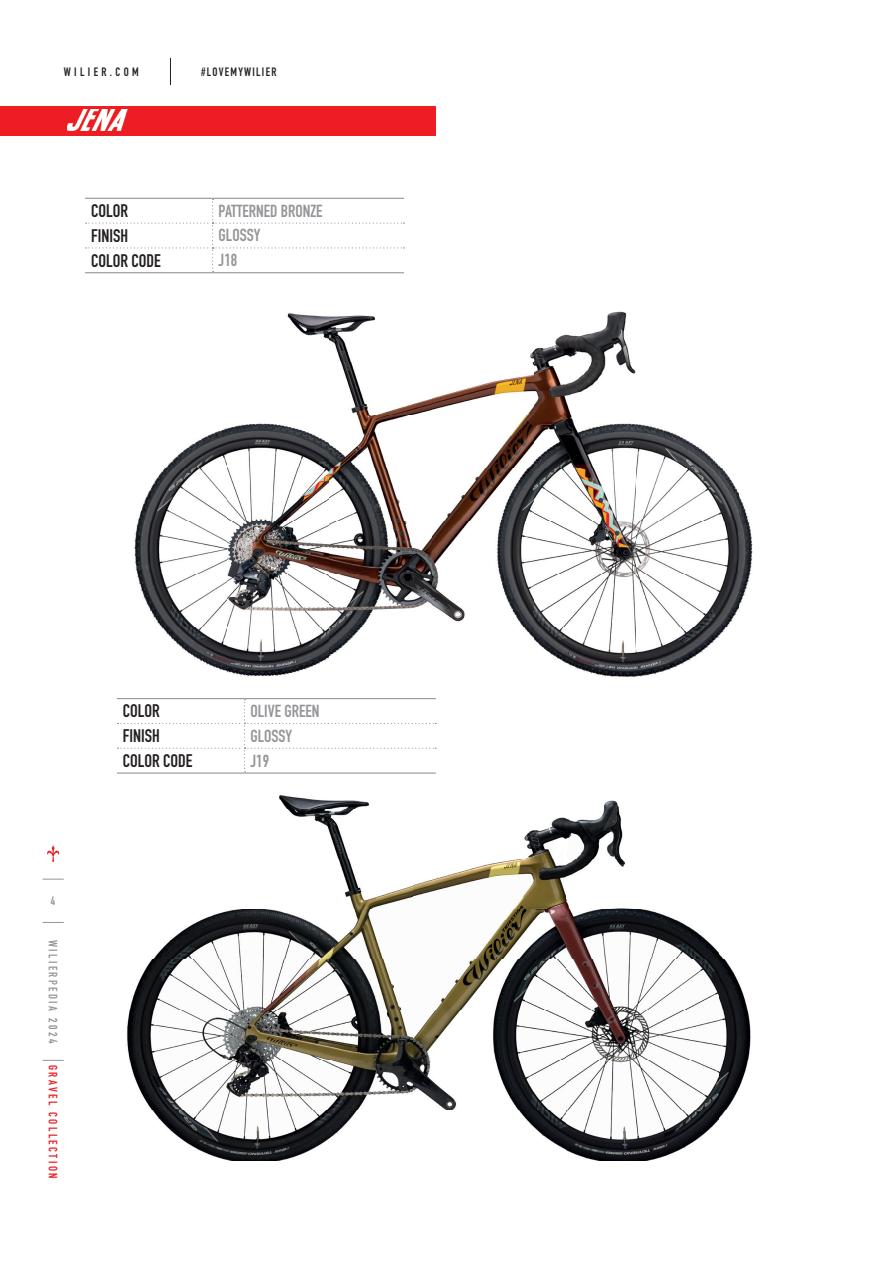
<style>
.page{position:relative;width:893px;height:1263px;background:#fff}
.page>*{position:absolute;margin:0;border:0;box-sizing:border-box;transform-origin:0 0}
.t1{font:18px "DIN Engschrift Std";color:#231f20}
.t2{font:17.25px "DIN Engschrift Std";color:#939598}
.t3{font:12px "DIN Engschrift Std";letter-spacing:.2em;color:#939598}
.t4{font:12px "DIN Engschrift Std";letter-spacing:.2em;color:#ee1d23}
.t5{font:12px "DIN Engschrift Std";letter-spacing:.105em;color:#231f20}
.t6{font:12px "DIN Engschrift Std";letter-spacing:.285em;color:#231f20}
</style>
<div class="page">
<img style="left:127px;top:795px;width:624px;height:366px">
<img style="left:134px;top:311px;width:619px;height:366px">
<hr style="left:85px;top:272px;width:128px;height:1px;background:#939598">
<hr style="left:213px;top:272px;width:191px;height:1px;background:#939598">
<svg style="left:86px;top:199px;width:318px;height:73px"></svg>
<hr style="left:85px;top:198px;width:128px;height:1px;background:#939598">
<hr style="left:213px;top:198px;width:191px;height:1px;background:#939598">
<hr style="left:117px;top:772px;width:127px;height:2px;background:#939598">
<hr style="left:244px;top:772px;width:192px;height:2px;background:#939598">
<svg style="left:117px;top:699px;width:319px;height:73px"></svg>
<hr style="left:117px;top:698px;width:127px;height:1px;background:#939598">
<hr style="left:244px;top:698px;width:192px;height:1px;background:#939598">
<div style="left:0;top:106px;width:436px;height:30px;background:#ee1d23"></div>
<svg style="left:43px;top:1060px;width:21px;height:1px"></svg>
<svg style="left:43px;top:922px;width:21px;height:1px"></svg>
<svg style="left:43px;top:879px;width:21px;height:1px"></svg>
<svg style="left:47px;top:845px;width:13px;height:17px"></svg>
<svg style="left:170px;top:58px;width:1px;height:27px"></svg>
<img style="left:67px;top:109px;width:60px;height:22px">
<p class="t6" style="left:64px;top:64px;width:77px">WILIER.COM</p>
<p class="t5" style="left:201px;top:64px;width:77px">#LOVEMYWILIER</p>
<p class="t1" style="left:91px;top:200px;width:38px">COLOR</p>
<p class="t2" style="left:219px;top:200px;width:106px">PATTERNED BRONZE</p>
<p class="t1" style="left:91px;top:225px;width:38px">FINISH</p>
<p class="t2" style="left:219px;top:225px;width:43px">GLOSSY</p>
<p class="t1" style="left:91px;top:250px;width:71px">COLOR CODE</p>
<p class="t2" style="left:219px;top:250px;width:20px">J18</p>
<p class="t3" style="left:51px;top:894px;width:6px">4</p>
<p class="t3" style="left:60px;top:940px;width:105px;rotate:90deg">WILIERPEDIA 2024</p>
<p class="t4" style="left:60px;top:1065px;width:115px;rotate:90deg">GRAVEL COLLECTION</p>
<p class="t1" style="left:123px;top:700px;width:38px">COLOR</p>
<p class="t2" style="left:250px;top:701px;width:70px">OLIVE GREEN</p>
<p class="t1" style="left:123px;top:725px;width:38px">FINISH</p>
<p class="t2" style="left:250px;top:725px;width:43px">GLOSSY</p>
<p class="t1" style="left:123px;top:750px;width:71px">COLOR CODE</p>
<p class="t2" style="left:250px;top:750px;width:20px">J19</p>
</div>
